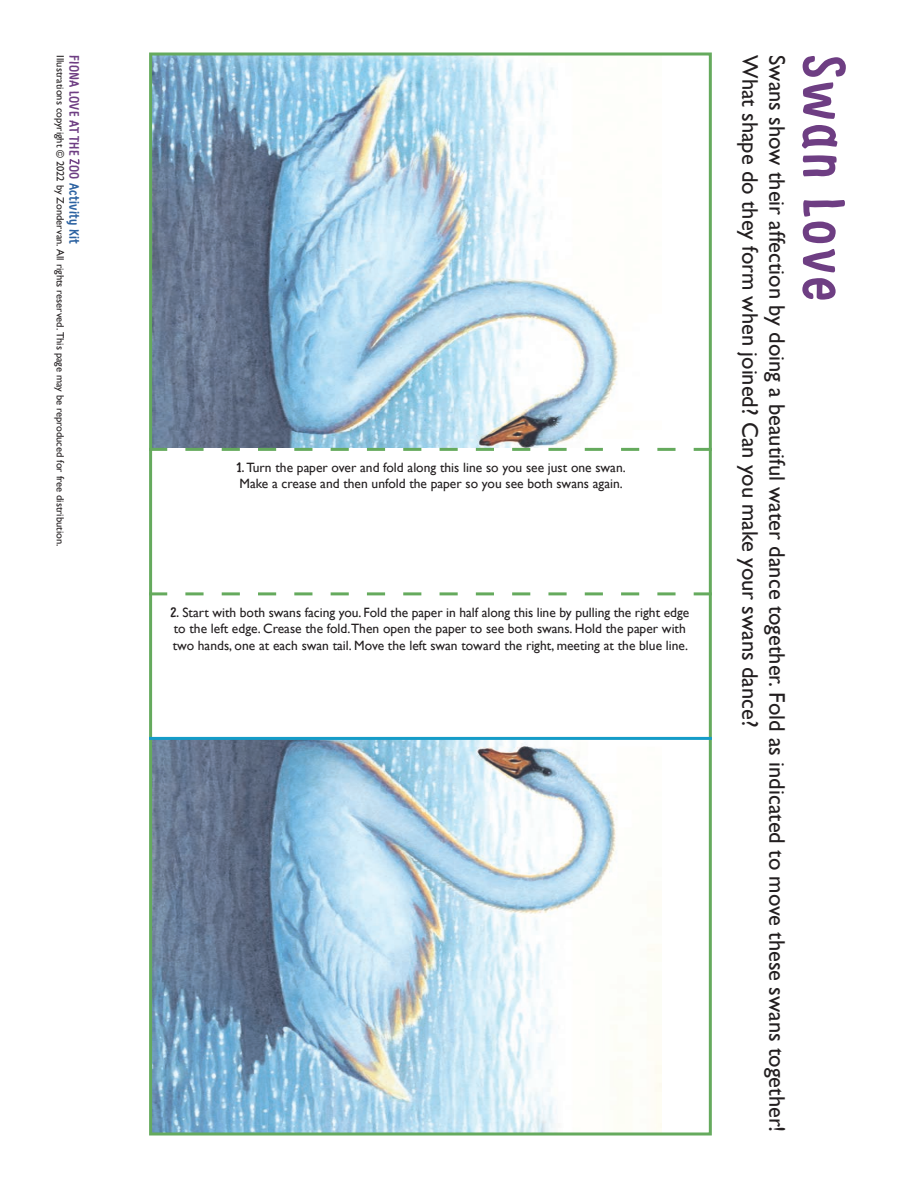
<style>
.page{position:relative;width:918px;height:1188px;background:#fff}
.page>*{position:absolute;margin:0;border:0;box-sizing:border-box;transform-origin:0 0}
.NewMainHead{font:700 58.5px "Supernettcn";letter-spacing:.06em;color:#6e3e83}
.Instructions{font:22.5px "Gill Sans";color:#231f20}
.Instructions-2{font:13.5px/16.5px "Gill Sans";color:#231f20}
.t1{font:700 13.5px "Supernettcn";letter-spacing:.02em;color:#6e3e83;scale:1.05 1}
.t2{font:700 13.5px "Supernettcn";letter-spacing:.02em;color:#2c62a1;scale:1.05 1}
.Instructions-3{font:10.5px "Gill Sans";color:#231f20}
.s1{color:#6e3e83}
.s2{font-family:"Supernettcn";font-weight:700}
</style>
<div class="page">
<img style="left:153px;top:740px;width:509px;height:392px">
<img style="left:153px;top:56px;width:509px;height:392px">
<div style="left:149px;top:52px;width:563px;height:1084px;border:3px solid #65aa5d"></div>
<svg style="left:149px;top:592px;width:563px;height:3px"></svg>
<hr style="left:149px;top:737px;width:563px;height:3px;background:#159cc8">
<svg style="left:149px;top:448px;width:563px;height:3px"></svg>
<svg style="left:69px;top:159px;width:11px;height:5px"></svg>
<p class="t1" style="left:83px;top:55px;width:97px;rotate:90deg">FIONA LOVE AT THE</p>
<p class="Instructions" style="left:763px;top:55px;width:674px;rotate:90deg">What shape do they form when joined? Can you make your swans dance?</p>
<p class="Instructions" style="left:790px;top:55px;width:1079px;rotate:90deg">Swans show their affection by doing a beautiful water dance together. Fold as indicated to move these swans together!</p>
<p class="NewMainHead" style="left:863px;top:55px;width:247px;rotate:90deg">Swan Love</p>
<p class="Instructions-3" style="left:67px;top:55px;width:493px;rotate:90deg">Illustrations copyright © 2022 by Zondervan. All rights reserved. This page may be reproduced for free distribution.</p>
<p class="t2" style="left:83px;top:165px;width:77px;rotate:90deg"><span class="s1">OO</span> Activity Kit</p>
<p class="Instructions-2" style="left:237px;top:459px;width:391px"><span class="s2">1.</span> Turn the paper over and fold along this line so you see just one swan.<br>Make a crease and then unfold the paper so you see both swans again.</p>
<p class="Instructions-2" style="left:170px;top:604px;width:520px"><span class="s2">2.</span> Start with both swans facing you. Fold the paper in half along this line by pulling the right edge to the left edge. Crease the fold.Then open the paper to see both swans. Hold the paper with two hands, one at each swan tail. Move the left swan toward the right, meeting at the blue line.</p>
</div>
